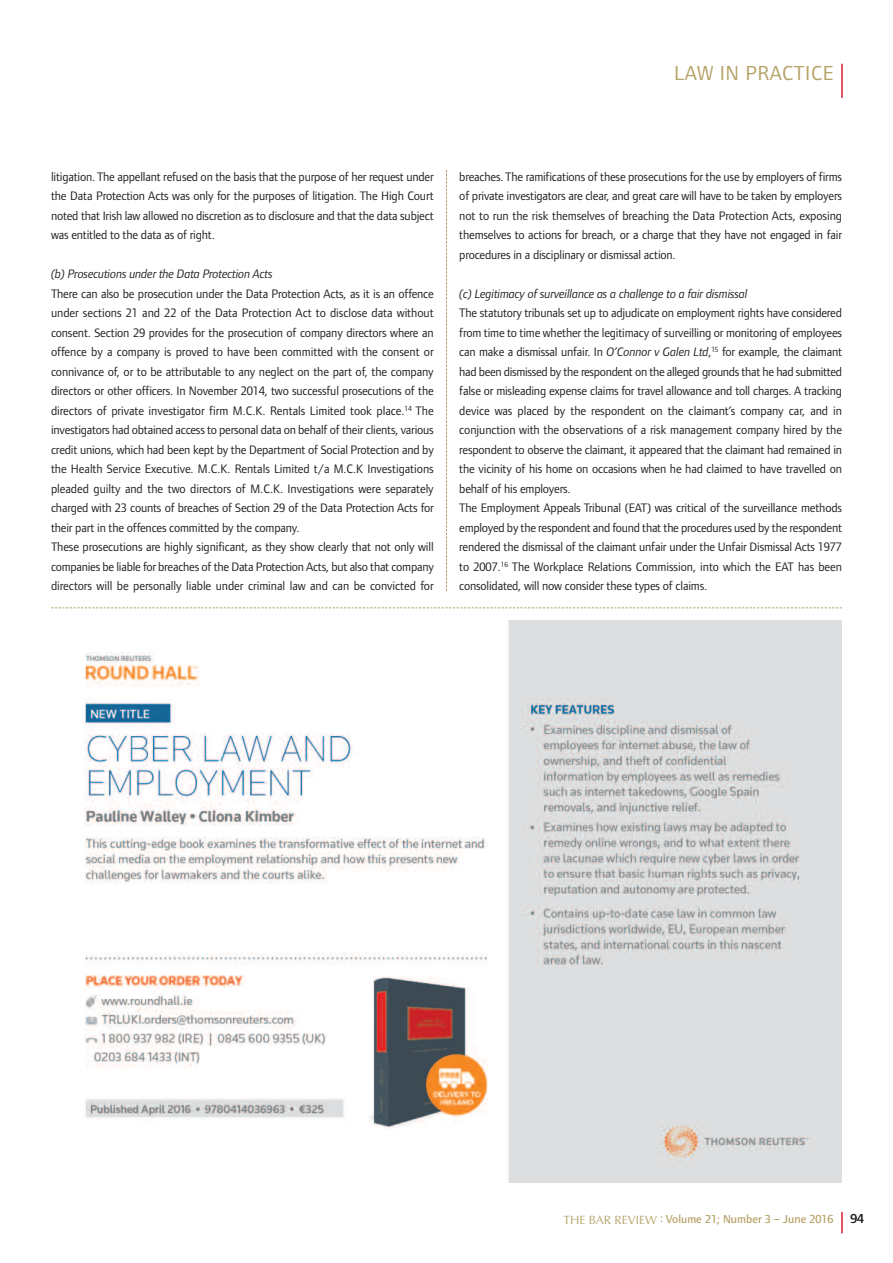
<style>
.page{position:relative;width:893px;height:1263px;background:#fff}
.page>*{position:absolute;margin:0;border:0;box-sizing:border-box;transform-origin:0 0}
.t1{font:21px "Foundry Form Sans";letter-spacing:.025em;color:#b5a267}
.t2{font:600 13.5px "Foundry Form Sans";color:#231f20}
.t3{font:12.75px/19.5px "Foundry Form Sans";letter-spacing:-.015em;color:#231f20;text-align:justify}
.t4{font:italic 12.75px "Foundry Form Sans";letter-spacing:-.015em;color:#231f20}
.t5{font:500 12px "Foundry Form Sans";color:#b5a267}
.s1{font-style:italic}
.s2{font-family:"Optima";font-weight:400}
</style>
<div class="page">
<hr style="left:842px;top:64px;width:1px;height:34px;background:#d81e35">
<svg style="left:842px;top:1212px;width:1px;height:21px"></svg>
<svg style="left:446px;top:170px;width:1px;height:421px"></svg>
<svg style="left:51px;top:607px;width:791px;height:1px"></svg>
<img style="left:84px;top:621px;width:758px;height:561px">
<h1 class="t1" style="left:674px;top:65px;width:161px">LAW IN PRACTICE</h1>
<p class="t3" style="left:51px;top:168px;width:384px">litigation. The appellant refused on the basis that the purpose of her request under the Data Protection Acts was only for the purposes of litigation. The High Court noted that Irish law allowed no discretion as to disclosure and that the data subject was entitled to the data as of right.</p>
<p class="t4" style="left:51px;top:266px;width:223px">(b) Prosecutions under the Data Protection Acts</p>
<p class="t3" style="left:51px;top:285px;width:384px;text-align:left">There can also be prosecution under the Data Protection Acts, as it is an offence under sections 21 and 22 of the Data Protection Act to disclose data without consent. Section 29 provides for the prosecution of company directors where an offence by a company is proved to have been committed with the consent or connivance of, or to be attributable to any neglect on the part of, the company directors or other officers. In November 2014, two successful prosecutions of the directors of private investigator firm M.C.K. Rentals Limited took place.<sup>14</sup> The investigators had obtained access to personal data on behalf of their clients, various credit unions, which had been kept by the Department of Social Protection and by the Health Service Executive. M.C.K. Rentals Limited t/a M.C.K Investigations pleaded guilty and the two directors of M.C.K. Investigations were separately charged with 23 counts of breaches of Section 29 of the Data Protection Acts for their part in the offences committed by the company.<br>These prosecutions are highly significant, as they show clearly that not only will companies be liable for breaches of the Data Protection Acts, but also that company directors will be personally liable under criminal law and can be convicted for</p>
<p class="t3" style="left:459px;top:168px;width:384px">breaches. The ramifications of these prosecutions for the use by employers of firms of private investigators are clear, and great care will have to be taken by employers not to run the risk themselves of breaching the Data Protection Acts, exposing themselves to actions for breach, or a charge that they have not engaged in fair procedures in a disciplinary or dismissal action.</p>
<p class="t4" style="left:459px;top:286px;width:290px">(c) Legitimacy of surveillance as a challenge to a fair dismissal</p>
<p class="t3" style="left:459px;top:304px;width:384px;text-align:left">The statutory tribunals set up to adjudicate on employment rights have considered from time to time whether the legitimacy of surveilling or monitoring of employees can make a dismissal unfair. In <span class="s1">O’Connor v Galen Ltd</span>,<sup>15</sup> for example, the claimant had been dismissed by the respondent on the alleged grounds that he had submitted false or misleading expense claims for travel allowance and toll charges. A tracking device was placed by the respondent on the claimant’s company car, and in conjunction with the observations of a risk management company hired by the respondent to observe the claimant, it appeared that the claimant had remained in the vicinity of his home on occasions when he had claimed to have travelled on behalf of his employers.<br>The Employment Appeals Tribunal (EAT) was critical of the surveillance methods employed by the respondent and found that the procedures used by the respondent rendered the dismissal of the claimant unfair under the Unfair Dismissal Acts 1977 to 2007.<sup>16</sup> The Workplace Relations Commission, into which the EAT has been consolidated, will now consider these types of claims.</p>
<p class="t5" style="left:563px;top:1214px;width:271px"><span class="s2">THE BAR REVIEW</span> : Volume 21; Number 3 – June 2016</p>
<p class="t2" style="left:850px;top:1213px;width:15px">94</p>
</div>
